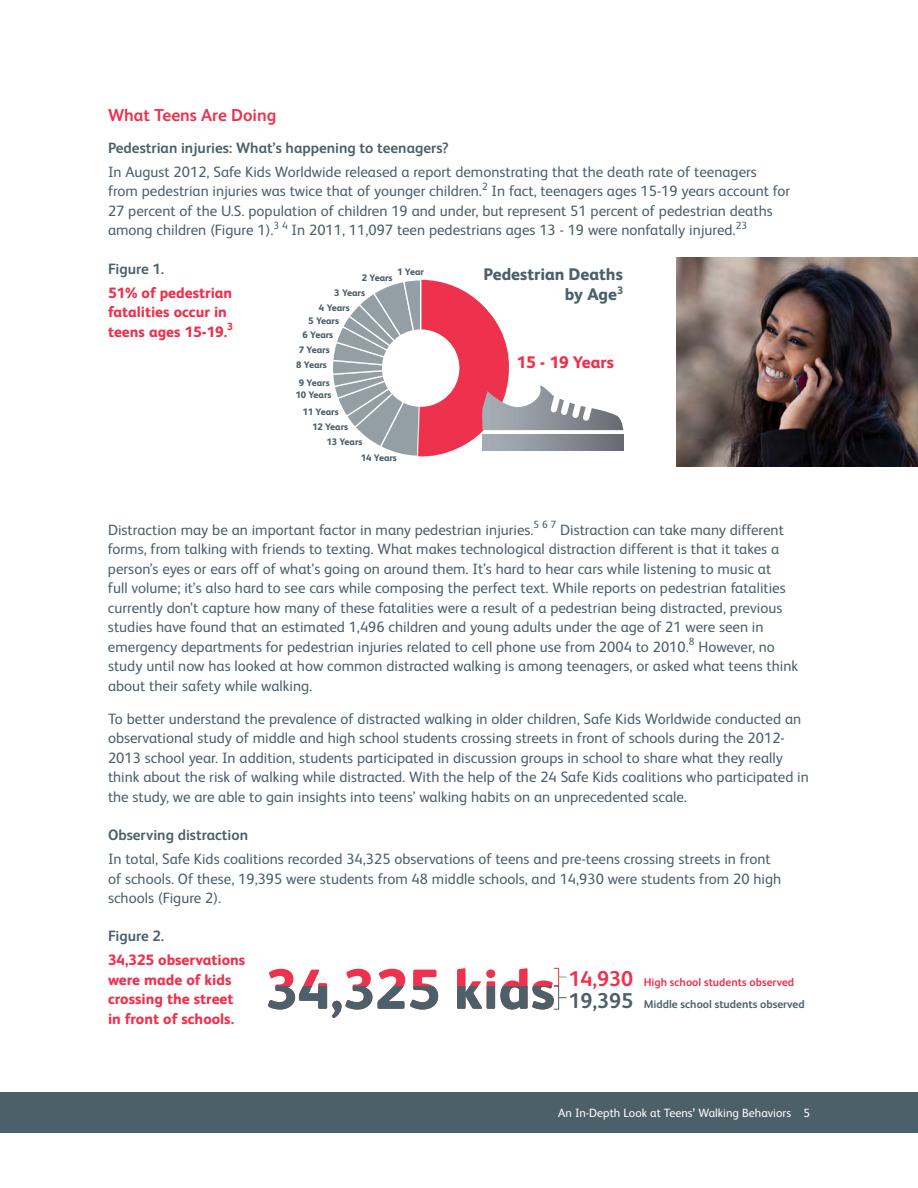
<style>
.page{position:relative;width:918px;height:1188px;background:#fff}
.page>*{position:absolute;margin:0;border:0;box-sizing:border-box;transform-origin:0 0}
.SUBHEAD{font:700 17.25px "FS Albert Pro";color:#ee324d}
.t1{font:800 16.8px/20.1px "FS Albert Pro";color:#4c606a;text-align:right}
.t2{font:800 16.8px "FS Albert Pro";color:#ee324d}
.body{font:15px/19.5px "FS Albert Pro";color:#4c606a}
.figure_titles{font:800 15px/19.5px "FS Albert Pro";color:#ee324d}
.SUBHEAD_2{font:700 15px "FS Albert Pro";color:#4c606a}
.body-2{font:12px "FS Albert Pro";color:#fff}
.t3{font:700 11.4px "FS Albert Pro";color:#4c606a}
.t4{font:700 11.4px "FS Albert Pro";color:#ee324d}
.t5{font:800 9.45px "FS Albert Pro";color:#4c606a}
.s1{font-size:21.45px}
.s2{font-family:"Helvetica Neue";font-weight:500;font-stretch:condensed}
</style>
<div class="page">
<div style="left:0;top:1092px;width:918px;height:41px;background:#4c606a"></div>
<img style="left:676px;top:257px;width:242px;height:210px">
<svg style="left:268px;top:968px;width:299px;height:50px"></svg>
<svg style="left:333px;top:279px;width:290px;height:178px"></svg>
<p class="SUBHEAD" style="left:108px;top:103px;width:170px">What Teens Are Doing</p>
<p class="SUBHEAD_2" style="left:108px;top:137px;width:342px">Pedestrian injuries: What’s happening to teenagers?</p>
<p class="body" style="left:108px;top:161px;width:684px">In August 2012, Safe Kids Worldwide released a report demonstrating that the death rate of teenagers from pedestrian injuries was twice that of younger children.<sup>2</sup> In fact, teenagers ages 15-19 years account for 27 percent of the U.S. population of children 19 and under, but represent 51 percent of pedestrian deaths among children (Figure 1).<sup>3</sup> <sup>4</sup> In 2011, 11,097 teen pedestrians ages 13 - 19 were nonfatally injured.<sup>23</sup></p>
<p class="SUBHEAD_2" style="left:108px;top:258px;width:58px">Figure 1.</p>
<p class="figure_titles" style="left:108px;top:282px;width:127px">51% of pedestrian fatalities occur in teens ages 15-19.<sup>3</sup></p>
<p class="t1" style="left:483px;top:263px;width:141px">Pedestrian Deaths by Age<sup>3</sup></p>
<p class="t5" style="left:397px;top:264px;width:28px">1 Year</p>
<p class="t5" style="left:362px;top:271px;width:32px">2 Years</p>
<p class="t5" style="left:334px;top:286px;width:32px">3 Years</p>
<p class="t5" style="left:319px;top:301px;width:32px">4 Years</p>
<p class="t5" style="left:308px;top:313px;width:32px">5 Years</p>
<p class="t5" style="left:303px;top:327px;width:32px">6 Years</p>
<p class="t5" style="left:299px;top:342px;width:32px">7 Years</p>
<p class="t5" style="left:296px;top:357px;width:32px">8 Years</p>
<p class="t5" style="left:299px;top:375px;width:32px">9 Years</p>
<p class="t5" style="left:295px;top:388px;width:38px">10 Years</p>
<p class="t5" style="left:303px;top:404px;width:38px">11 Years</p>
<p class="t5" style="left:312px;top:419px;width:38px">12 Years</p>
<p class="t5" style="left:326px;top:434px;width:38px">13 Years</p>
<p class="t5" style="left:361px;top:450px;width:38px">14 Years</p>
<p class="t2" style="left:517px;top:349px;width:99px">15 - 19 Years</p>
<p class="body" style="left:108px;top:519px;width:692px">Distraction may be an important factor in many pedestrian injuries.<sup>5</sup> <sup>6</sup> <sup>7</sup> Distraction can take many different forms, from talking with friends to texting. What makes technological distraction different is that it takes a person’s eyes or ears off of what’s going on around them. It’s hard to hear cars while listening to music at<br>full volume; it’s also hard to see cars while composing the perfect text. While reports on pedestrian fatalities currently don’t capture how many of these fatalities were a result of a pedestrian being distracted, previous studies have found that an estimated 1,496 children and young adults under the age of 21 were seen in emergency departments for pedestrian injuries related to cell phone use from 2004 to 2010.<sup>8</sup> However, no study until now has looked at how common distracted walking is among teenagers, or asked what teens think about their safety while walking.</p>
<p class="body" style="left:108px;top:708px;width:702px">To better understand the prevalence of distracted walking in older children, Safe Kids Worldwide conducted an observational study of middle and high school students crossing streets in front of schools during the 2012- 2013 school year. In addition, students participated in discussion groups in school to share what they really think about the risk of walking while distracted. With the help of the 24 Safe Kids coalitions who participated in the study, we are able to gain insights into teens’ walking habits on an unprecedented scale.</p>
<p class="SUBHEAD_2" style="left:108px;top:824px;width:142px">Observing distraction</p>
<p class="body" style="left:108px;top:848px;width:675px">In total, Safe Kids coalitions recorded 34,325 observations of teens and pre-teens crossing streets in front of schools. Of these, 19,395 were students from 48 middle schools, and 14,930 were students from 20 high schools (Figure 2).</p>
<p class="SUBHEAD_2" style="left:108px;top:926px;width:58px">Figure 2.</p>
<p class="figure_titles" style="left:108px;top:949px;width:139px">34,325 observations were made of kids crossing the street in front of schools.</p>
<p class="t4" style="left:568px;top:974px;width:227px"><span class="s1">14,930</span> High school students observed</p>
<p class="t3" style="left:568px;top:996px;width:238px"><span class="s1">19,395</span> Middle school students observed</p>
<p class="body-2" style="left:558px;top:1105px;width:253px">An In-Depth Look at Teens<span class="s2">’</span> Walking Behaviors 5</p>
</div>
